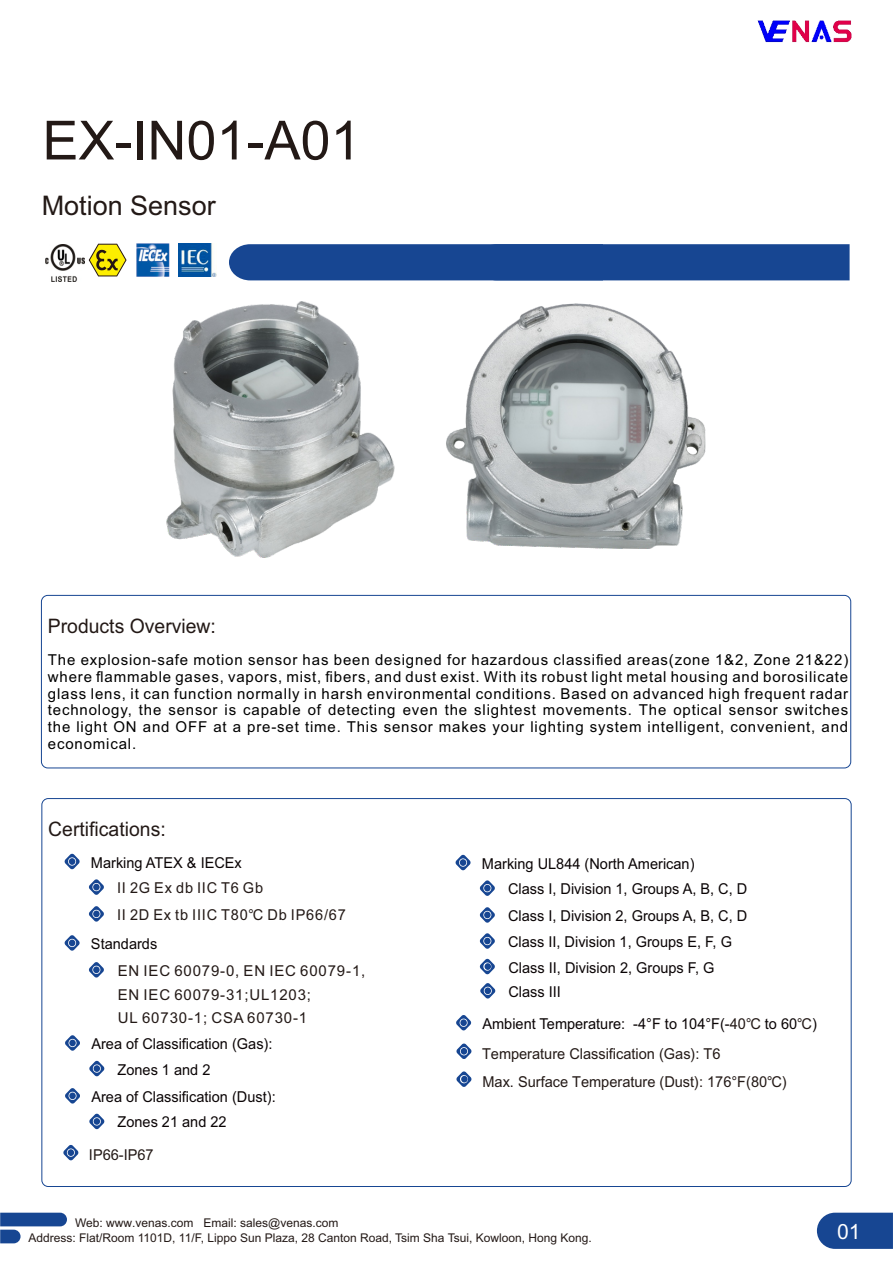
<style>
.page{position:relative;width:893px;height:1263px;background:#fff}
.page>*{position:absolute;margin:0;border:0;box-sizing:border-box;transform-origin:0 0}
.t1{font:54px "Arial";color:#231916}
.t2{font:27px "Arial";color:#231916}
.t3{font:21px "Arial Unicode MS";color:#fff}
.t4{font:19.95px "Arial";color:#231916}
.t5{font:15px/16.8px "Arial";letter-spacing:.055em;color:#000;text-align:justify}
.t6{font:15px/25.3px "Arial";color:#0a0405}
.t7{font:15px/23.4px "Arial";letter-spacing:.055em;color:#231916}
.t8{font:15px/27.9px "Arial Unicode MS";color:#231916}
.t9{font:12px/15px "Arial";color:#231916}
.s1{font-family:"Arial Unicode MS"}
.s2{font-family:"Arial"}
.s3{color:#231916}
.s4{font-family:"Arial Unicode MS";color:#231916}
</style>
<div class="page">
<img style="left:757px;top:20px;width:95px;height:23px">
<div style="left:229px;top:244px;width:621px;height:36px;background:#174692"></div>
<img style="left:45px;top:245px;width:39px;height:36px">
<svg style="left:89px;top:244px;width:38px;height:32px"></svg>
<img style="left:137px;top:243px;width:32px;height:34px">
<img style="left:178px;top:244px;width:39px;height:33px">
<svg style="left:89px;top:879px;width:15px;height:16px"></svg>
<svg style="left:64px;top:853px;width:16px;height:16px"></svg>
<svg style="left:89px;top:906px;width:15px;height:16px"></svg>
<svg style="left:89px;top:1060px;width:16px;height:16px"></svg>
<svg style="left:65px;top:1035px;width:15px;height:16px"></svg>
<svg style="left:63px;top:1144px;width:16px;height:17px"></svg>
<svg style="left:456px;top:1015px;width:15px;height:16px"></svg>
<svg style="left:480px;top:880px;width:15px;height:16px"></svg>
<svg style="left:455px;top:854px;width:16px;height:16px"></svg>
<svg style="left:480px;top:907px;width:15px;height:16px"></svg>
<svg style="left:480px;top:933px;width:15px;height:16px"></svg>
<svg style="left:480px;top:958px;width:15px;height:16px"></svg>
<svg style="left:480px;top:983px;width:16px;height:16px"></svg>
<svg style="left:89px;top:1113px;width:16px;height:16px"></svg>
<svg style="left:65px;top:1088px;width:15px;height:16px"></svg>
<svg style="left:456px;top:1043px;width:16px;height:16px"></svg>
<svg style="left:456px;top:1071px;width:16px;height:16px"></svg>
<svg style="left:64px;top:935px;width:16px;height:16px"></svg>
<svg style="left:89px;top:962px;width:15px;height:16px"></svg>
<svg style="left:817px;top:1213px;width:76px;height:36px;background:#234f97"></svg>
<svg style="left:0;top:1213px;width:67px;height:30px"></svg>
<img style="left:166px;top:301px;width:229px;height:257px">
<img style="left:446px;top:303px;width:260px;height:246px">
<div style="left:41px;top:595px;width:810px;height:173px;border:1px solid #174692;border-radius:6px"></div>
<h1 class="t1" style="left:42px;top:120px;width:320px">EX-IN01-A01</h1>
<h2 class="t2" style="left:42px;top:195px;width:176px">Motion Sensor</h2>
<h3 class="t4" style="left:48px;top:618px;width:170px">Products Overview:</h3>
<p class="t5" style="left:48px;top:653px;width:802px">The explosion-safe motion sensor has been designed for hazardous classified areas(zone 1&amp;2, Zone 21&amp;22) where flammable gases, vapors, mist, fibers, and dust exist. With its robust light metal housing and borosilicate glass lens, it can function normally in harsh environmental conditions. Based on advanced high frequent radar technology, the sensor is capable of detecting even the slightest movements. The optical sensor switches the light ON and OFF at a pre-set time. This sensor makes your lighting system intelligent, convenient, and economical.</p>
<h3 class="t4" style="left:48px;top:821px;width:119px">Certifications:</h3>
<p class="t6" style="left:91px;top:851px;width:152px">Marking ATEX &amp; IECEx</p>
<p class="t7" style="left:117px;top:904px;width:230px">II 2D Ex tb IIIC T80<span class="s1">℃</span> Db IP66/67</p>
<p class="t7" style="left:117px;top:877px;width:148px">II 2G Ex db IIC T6 Gb</p>
<p class="t6" style="left:91px;top:933px;width:68px">Standards</p>
<p class="t7" style="left:118px;top:961px;width:249px">EN IEC 60079-0, EN IEC 60079-1,<br>EN IEC 60079-31;UL1203;<br>UL 60730-1; CSA 60730-1</p>
<p class="t6" style="left:91px;top:1033px;width:183px">Area of Classification (Gas):</p>
<p class="t6" style="left:118px;top:1058px;width:94px">Zones 1 and 2</p>
<p class="t6" style="left:91px;top:1086px;width:186px">Area of Classification (Dust):</p>
<p class="t6" style="left:118px;top:1111px;width:111px">Zones 21 and 22</p>
<p class="t8" style="left:89px;top:1142px;width:66px">IP66-IP6<span class="s2">7</span></p>
<p class="t6" style="left:482px;top:852px;width:214px">Marking UL844 (North American)</p>
<p class="t6" style="left:508px;top:904px;width:241px">Class I, Division 2, Groups A, B, C, D<br>Class II, Division 1, Groups E, F, G<br>Class II, Division 2, Groups F, G<br>Class III</p>
<p class="t6" style="left:508px;top:878px;width:241px">Class I, Division 1, Groups A, B, C, D</p>
<p class="t6" style="left:482px;top:1012px;width:144px">Ambient Temperature:</p>
<p class="t6" style="left:633px;top:1012px;width:185px">-4°F to 104°F(-<span class="s3">40</span><span class="s4">℃</span> to 60<span class="s4">℃</span>)</p>
<p class="t8" style="left:482px;top:1041px;width:306px">Temperature Classification (Gas): T6<br>Max. Surface Temperature (Dust): 176°F(80℃)</p>
<p class="t9" style="left:28px;top:1216px;width:565px;text-indent:47px">Web: www<span class="s1">.</span>venas<span class="s1">.</span>com Email: sales<span class="s1">@</span>venas<span class="s1">.</span>com<br>Address: Flat/Room 1101D, 11/F, Lippo Sun Plaza, 28 Canton Road, Tsim Sha Tsui, Kowloon, Hong Kong.</p>
<h3 class="t3" style="left:837px;top:1224px;width:25px">01</h3>
</div>
